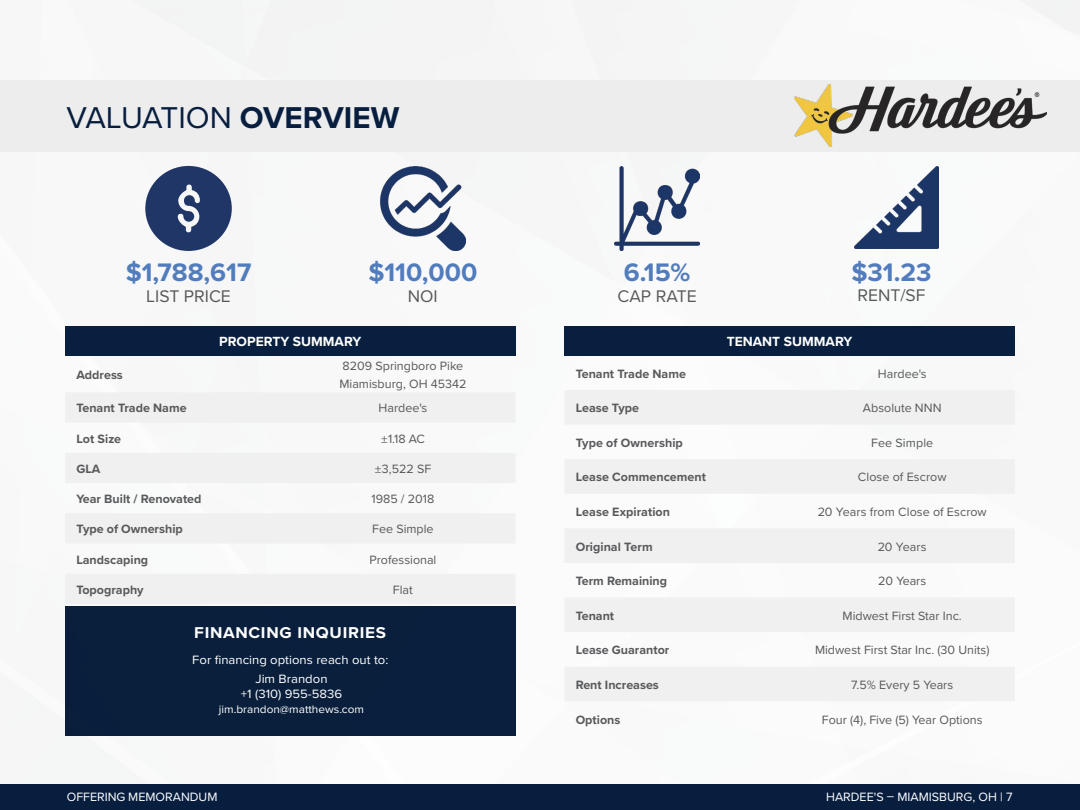
<style>
.page{position:relative;width:1080px;height:810px;background:#fff}
.page>*{position:absolute;margin:0;border:0;box-sizing:border-box;transform-origin:0 0}
.t1{font:31.25px "Proxima Nova";letter-spacing:-.015em;color:#071e3f}
.t2{font:700 26.25px "Proxima Nova";color:#517cbe}
.t3{font:17.5px "Proxima Nova";color:#58595b}
.t4{font:700 16.25px "Proxima Nova";letter-spacing:.04em;color:#fff;scale:1.05 1}
.t5{font:700 13.75px "Proxima Nova";color:#fff}
.t6{font:12.5px/17.5px "Proxima Nova";color:#58595b}
.t7{font:700 12.5px "Proxima Nova";color:#58595b}
.t8{font:12.5px/18.9px "Proxima Nova";color:#fff;text-align:center;scale:1.05 1}
.t9{font:12.5px "Proxima Nova";color:#fff}
.t10{font:11.25px "Proxima Nova";color:#fff;scale:1.05 1}
.s1{font-weight:700}
.s2{font-family:"Minion Pro"}
</style>
<div class="page">
<img style="left:0;top:0;width:1080px;height:356px">
<div style="left:0;top:784px;width:1080px;height:26px;background:#071e3f"></div>
<div style="left:0;top:80px;width:1080px;height:71px;background:#ededee"></div>
<div style="left:65px;top:326px;width:451px;height:29px;background:#081f3f"></div>
<svg style="left:65px;top:392px;width:451px;height:212px;fill:#f0f0f1"></svg>
<div style="left:564px;top:326px;width:451px;height:29px;background:#081f3f"></div>
<svg style="left:564px;top:390px;width:451px;height:311px;fill:#f0f0f1"></svg>
<div style="left:65px;top:606px;width:451px;height:130px;background:#0a203e"></div>
<img style="left:795px;top:85px;width:251px;height:62px">
<svg style="left:145px;top:166px;width:87px;height:85px"></svg>
<img style="left:854px;top:167px;width:85px;height:81px">
<img style="left:381px;top:166px;width:84px;height:84px">
<img style="left:615px;top:166px;width:84px;height:84px">
<h1 class="t1" style="left:66px;top:94px;width:334px">VALUATION <span class="s1">OVERVIEW</span></h1>
<h2 class="t2" style="left:126px;top:253px;width:127px">$1,788,617</h2>
<h3 class="t3" style="left:146px;top:283px;width:86px">LIST PRICE</h3>
<h2 class="t2" style="left:368px;top:253px;width:110px">$110,000</h2>
<h3 class="t3" style="left:408px;top:283px;width:31px">NOI</h3>
<p class="t5" style="left:219px;top:331px;width:144px">PROPERTY SUMMARY</p>
<p class="t7" style="left:76px;top:366px;width:48px">Address</p>
<p class="t6" style="left:339px;top:357px;width:129px">8209 Springboro Pike<br>Miamisburg, OH 45342</p>
<p class="t7" style="left:76px;top:399px;width:112px">Tenant Trade Name</p>
<p class="t6" style="left:379px;top:399px;width:50px">Hardee's</p>
<p class="t7" style="left:76px;top:429px;width:46px">Lot Size</p>
<p class="t6" style="left:381px;top:429px;width:46px"><span class="s2">±</span>1.18 AC</p>
<p class="t7" style="left:76px;top:459px;width:26px">GLA</p>
<p class="t6" style="left:375px;top:459px;width:58px"><span class="s2">±</span>3,522 SF</p>
<p class="t7" style="left:76px;top:490px;width:127px">Year Built / Renovated</p>
<p class="t6" style="left:371px;top:490px;width:64px">1985 / 2018</p>
<p class="t7" style="left:76px;top:520px;width:108px">Type of Ownership</p>
<p class="t6" style="left:372px;top:520px;width:63px">Fee Simple</p>
<p class="t7" style="left:76px;top:550px;width:73px">Landscaping</p>
<p class="t6" style="left:369px;top:550px;width:69px">Professional</p>
<p class="t7" style="left:76px;top:580px;width:69px">Topography</p>
<p class="t6" style="left:393px;top:580px;width:21px">Flat</p>
<h3 class="t4" style="left:194px;top:621px;width:184px">FINANCING INQUIRIES</h3>
<p class="t8" style="left:192px;top:650px;width:188px">For financing options reach out to:<br>Jim Brandon</p>
<p class="t8" style="left:241px;top:683px;width:98px">+1 (310) 955-5836</p>
<p class="t10" style="left:219px;top:700px;width:140px">jim.brandon@matthews.com</p>
<h2 class="t2" style="left:624px;top:253px;width:68px">6.15%</h2>
<h3 class="t3" style="left:618px;top:283px;width:80px">CAP RATE</h3>
<h2 class="t2" style="left:851px;top:252px;width:82px">$31.23</h2>
<h3 class="t3" style="left:857px;top:282px;width:70px">RENT/SF</h3>
<p class="t5" style="left:727px;top:331px;width:127px">TENANT SUMMARY</p>
<p class="t7" style="left:576px;top:364px;width:112px">Tenant Trade Name</p>
<p class="t6" style="left:878px;top:364px;width:50px">Hardee's</p>
<p class="t7" style="left:576px;top:399px;width:65px">Lease Type</p>
<p class="t6" style="left:863px;top:399px;width:80px">Absolute NNN</p>
<p class="t7" style="left:576px;top:433px;width:109px">Type of Ownership</p>
<p class="t6" style="left:871px;top:433px;width:64px">Fee Simple</p>
<p class="t7" style="left:576px;top:468px;width:132px">Lease Commencement</p>
<p class="t6" style="left:858px;top:468px;width:90px">Close of Escrow</p>
<p class="t7" style="left:576px;top:503px;width:96px">Lease Expiration</p>
<p class="t6" style="left:818px;top:503px;width:171px">20 Years from Close of Escrow</p>
<p class="t7" style="left:576px;top:537px;width:78px">Original Term</p>
<p class="t6" style="left:878px;top:537px;width:50px">20 Years</p>
<p class="t7" style="left:576px;top:572px;width:93px">Term Remaining</p>
<p class="t6" style="left:878px;top:572px;width:50px">20 Years</p>
<p class="t7" style="left:576px;top:606px;width:40px">Tenant</p>
<p class="t6" style="left:843px;top:606px;width:121px">Midwest First Star Inc.</p>
<p class="t7" style="left:576px;top:641px;width:95px">Lease Guarantor</p>
<p class="t6" style="left:815px;top:641px;width:176px">Midwest First Star Inc. (30 Units)</p>
<p class="t7" style="left:576px;top:675px;width:85px">Rent Increases</p>
<p class="t6" style="left:851px;top:675px;width:103px">7.5% Every 5 Years</p>
<p class="t7" style="left:576px;top:710px;width:46px">Options</p>
<p class="t6" style="left:822px;top:710px;width:162px">Four (4), Five (5) Year Options</p>
<p class="t9" style="left:67px;top:788px;width:152px">OFFERING MEMORANDUM</p>
<p class="t9" style="left:826px;top:788px;width:188px">HARDEE'S – MIAMISBURG, OH | 7</p>
</div>
